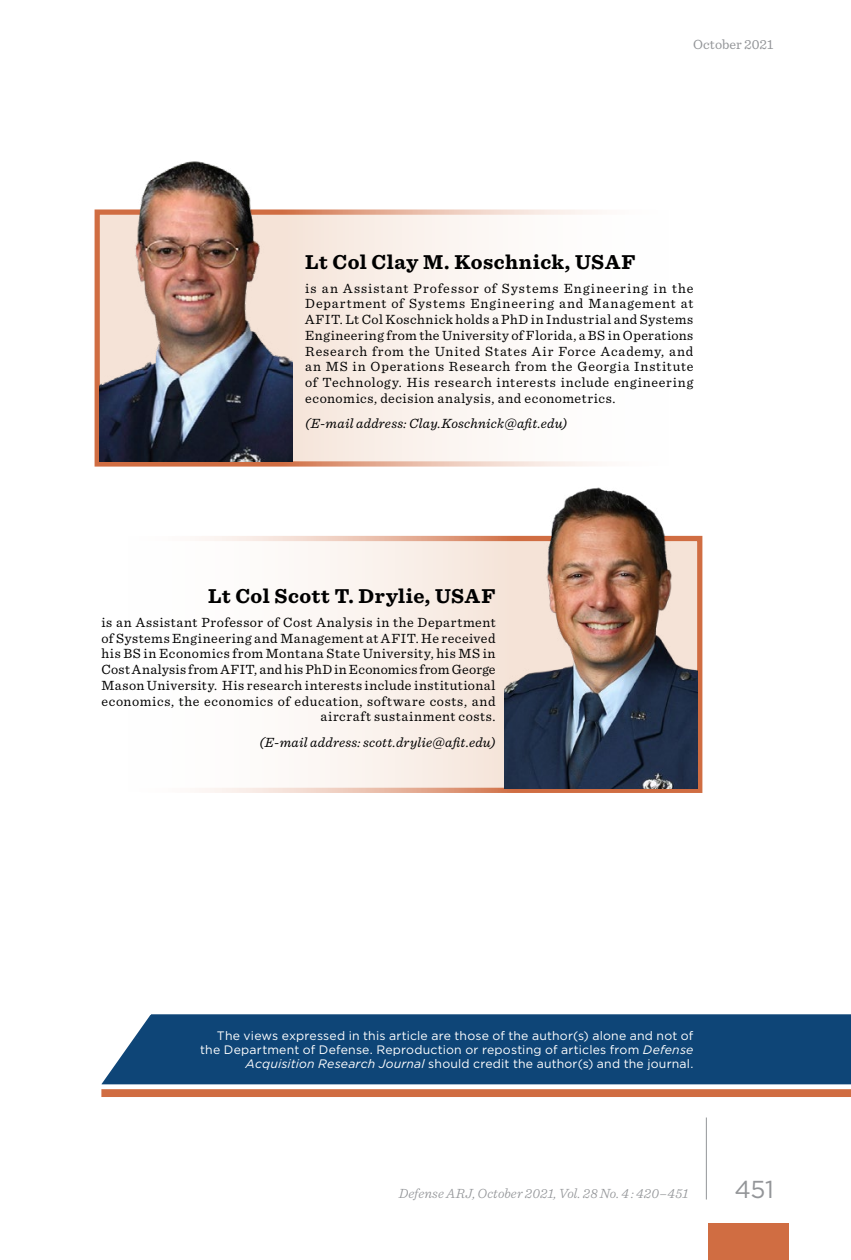
<style>
.page{position:relative;width:851px;height:1260px;background:#fff}
.page>*{position:absolute;margin:0;border:0;box-sizing:border-box;transform-origin:0 0}
.t1{font:24.5px "Gotham";color:#939598}
.Author_Bio{font:700 21px "Sentinel";letter-spacing:.025em;color:#000}
.Author_Bio-2{font:14px/15.8px "Sentinel";letter-spacing:.04em;color:#000;text-align:justify}
.Author_Bio-3{font:italic 14px "Sentinel";letter-spacing:.015em;color:#000}
.t2{font:italic 300 14px "Sentinel";letter-spacing:.005em;color:#939598}
.t3{font:14px "Sentinel";letter-spacing:.005em;color:#939598}
.Publish_Information{font:12.25px/14px "Gotham";letter-spacing:.015em;color:#fff;text-align:right}
.s1{font-style:italic}
</style>
<div class="page">
<hr style="left:706px;top:1118px;width:1px;height:82px;background:#939598">
<div style="left:708px;top:1223px;width:81px;height:37px;background:#d06d42"></div>
<svg style="left:94px;top:209px;width:504px;height:258px"></svg>
<img style="left:100px;top:161px;width:192px;height:301px">
<svg style="left:199px;top:536px;width:503px;height:257px;fill:#fbf4ef"></svg>
<img style="left:504px;top:487px;width:193px;height:302px">
<div style="left:101px;top:1014px;width:749px;height:71px;background:#0e4577"></div>
<div style="left:101px;top:1089px;width:749px;height:8px;background:#d06d42"></div>
<p class="t3" style="left:693px;top:34px;width:82px">October 2021</p>
<p class="Author_Bio" style="left:305px;top:245px;width:332px">Lt Col Clay M. Koschnick, USAF</p>
<p class="Author_Bio-2" style="left:305px;top:279px;width:389px">is an Assistant Professor of Systems Engineering in the Department of Systems Engineering and Management at AFIT. Lt Col Koschnick holds a PhD in Industrial and Systems Engineering from the University of Florida, a BS in Operations Research from the United States Air Force Academy, and an MS in Operations Research from the Georgia Institute of Technology. His research interests include engineering economics, decision analysis, and econometrics.</p>
<p class="Author_Bio-3" style="left:305px;top:413px;width:263px">(E-mail address: Clay.Koschnick@afit.edu)</p>
<p class="Author_Bio" style="left:208px;top:580px;width:289px">Lt Col Scott T. Drylie, USAF</p>
<p class="Author_Bio-2" style="left:101px;top:613px;width:396px;text-align:right">is an Assistant Professor of Cost Analysis in the Department of Systems Engineering and Management at AFIT. He received his BS in Economics from Montana State University, his MS in Cost Analysis from AFIT, and his PhD in Economics from George Mason University. His research interests include institutional economics, the economics of education, software costs, and aircraft sustainment costs.</p>
<p class="Author_Bio-3" style="left:259px;top:732px;width:238px">(E-mail address: scott.drylie@afit.edu)</p>
<p class="Publish_Information" style="left:200px;top:1029px;width:494px">The views expressed in this article are those of the author(s) alone and not of the Department of Defense. Reproduction or reposting of articles from <span class="s1">Defense<br>Acquisition Research Journal</span> should credit the author(s) and the journal.</p>
<p class="t2" style="left:398px;top:1183px;width:291px">Defense ARJ, October 2021, Vol. 28 No. 4 : 420–451</p>
<h1 class="t1" style="left:734px;top:1173px;width:41px">451</h1>
</div>
